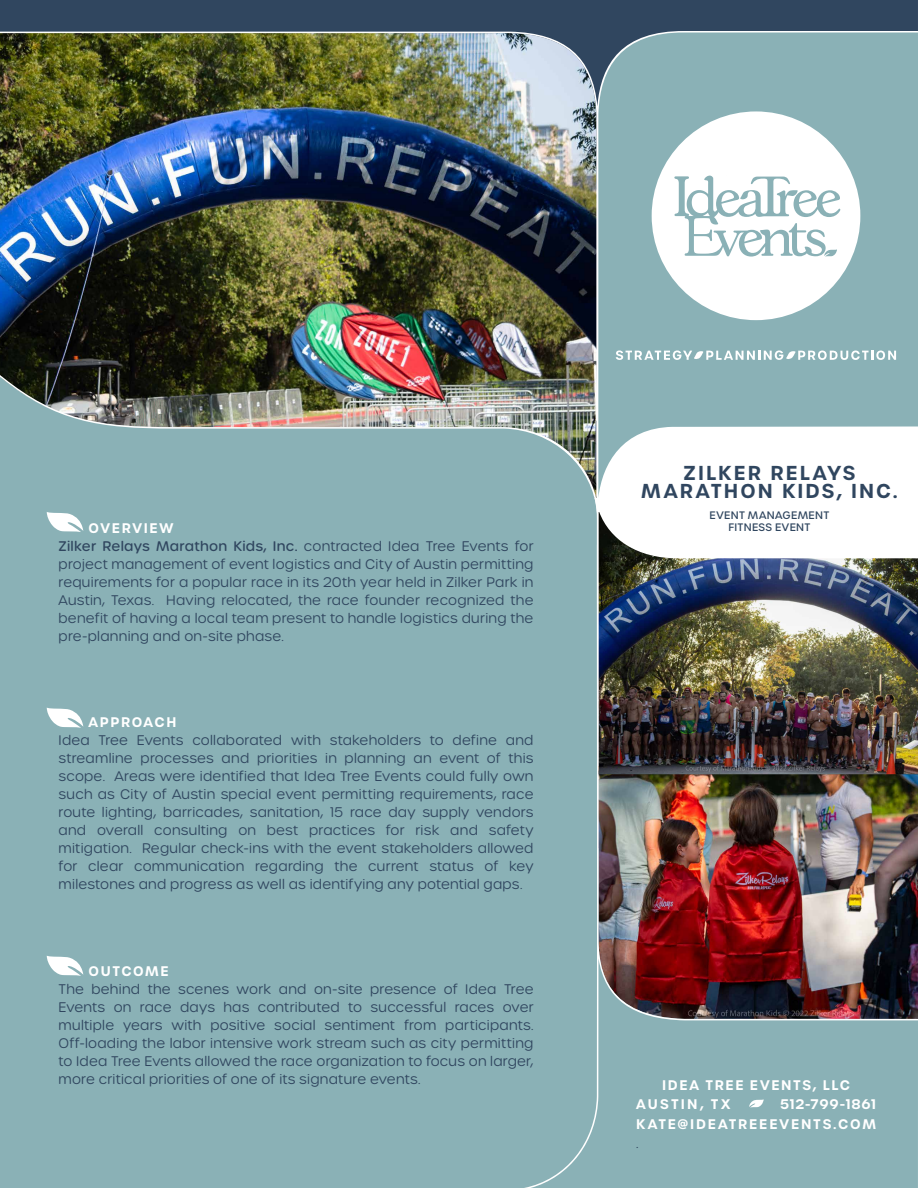
<style>
.page{position:relative;width:918px;height:1188px;background:#fff}
.page>*{position:absolute;margin:0;border:0;box-sizing:border-box;transform-origin:0 0}
.t1{font:600 19.5px/18px "Urbane";letter-spacing:.105em;color:#30465f;text-align:center}
.t2{font:300 13.5px/18px "Urbane Rounded";letter-spacing:.015em;color:#30465f;text-align:justify}
.t3{font:600 13.5px/19.5px "Urbane";letter-spacing:.125em;color:#fff}
.t4{font:500 10.5px/12px "Urbane";letter-spacing:.03em;color:#30465f;text-align:center}
.s1{font-weight:500}
</style>
<div class="page">
<div style="left:0;top:0;width:918px;height:31px;background:#30465f"></div>
<img style="left:0;top:31px;width:918px;height:1157px">
<img style="left:599px;top:512px;width:319px;height:262px">
<p class="t3" style="left:89px;top:518px;width:86px">OVERVIEW</p>
<p class="t2" style="left:59px;top:537px;width:477px"><span class="s1">Zilker Relays Marathon Kids, Inc.</span> contracted Idea Tree Events for project management of event logistics and City of Austin permitting requirements for a popular race in its 20th year held in Zilker Park in Austin, Texas. Having relocated, the race founder recognized the benefit of having a local team present to handle logistics during the pre-planning and on-site phase.</p>
<p class="t3" style="left:89px;top:713px;width:89px">APPROACH</p>
<p class="t2" style="left:59px;top:731px;width:477px">Idea Tree Events collaborated with stakeholders to define and streamline processes and priorities in planning an event of this scope. Areas were identified that Idea Tree Events could fully own such as City of Austin special event permitting requirements, race route lighting, barricades, sanitation, 15 race day supply vendors and overall consulting on best practices for risk and safety mitigation. Regular check-ins with the event stakeholders allowed for clear communication regarding the current status of key milestones and progress as well as identifying any potential gaps.</p>
<p class="t3" style="left:89px;top:961px;width:82px">OUTCOME</p>
<p class="t2" style="left:59px;top:980px;width:477px">The behind the scenes work and on-site presence of Idea Tree Events on race days has contributed to successful races over multiple years with positive social sentiment from participants.<br>Off-loading the labor intensive work stream such as city permitting to Idea Tree Events allowed the race organization to focus on larger, more critical priorities of one of its signature events.</p>
<h1 class="t1" style="left:641px;top:464px;width:258px">ZILKER RELAYS<br>MARATHON KIDS, INC.</h1>
<p class="t4" style="left:710px;top:509px;width:121px">EVENT MANAGEMENT<br>FITNESS EVENT</p>
<p class="t3" style="left:636px;top:1075px;width:215px;text-indent:26px">IDEA TREE EVENTS, LLC<br>AUSTIN, TX</p>
<p class="t3" style="left:636px;top:1095px;width:241px;text-align:right">512-799-1861<br>KATE@IDEATREEEVENTS.COM</p>
<p class="t2" style="left:636px;top:1134px;width:4px">.</p>
</div>
